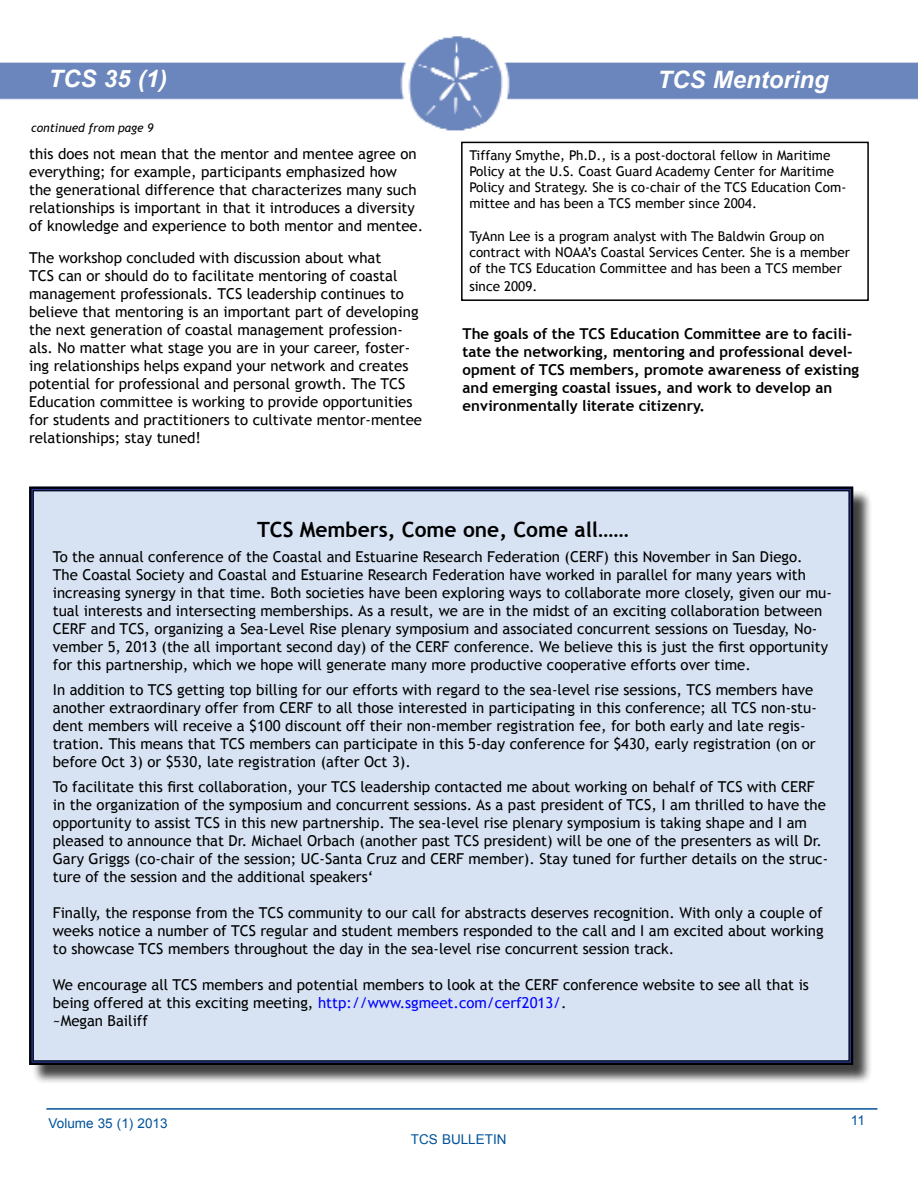
<style>
.page{position:relative;width:918px;height:1188px;background:#fff}
.page>*{position:absolute;margin:0;border:0;box-sizing:border-box;transform-origin:0 0}
.t1{font:italic 700 24px "Arial";color:#fff}
.t2{font:700 21px "Trebuchet MS";color:#000}
.t3{font:15px/18px "Trebuchet MS";color:#000}
.t4{font:700 15px/18px "Trebuchet MS";color:#000}
.t5{font:13.5px/16.2px "Trebuchet MS";color:#000}
.t6{font:13.5px "Arial";color:#00539b}
.t7{font:italic 12px "Trebuchet MS";color:#000}
.s1{color:#00f}
</style>
<div class="page">
<img style="left:0;top:36px;width:918px;height:95px">
<hr style="left:46px;top:1108px;width:831px;height:2px;background:#00539b">
<div style="left:461px;top:142px;width:408px;height:159px;border:2px solid #000"></div>
<div style="left:32px;top:490px;width:840px;height:594px;background:#000;opacity:.75"></div>
<div style="left:29px;top:486px;width:825px;height:580px;background:#d7e3f3"></div>
<h1 class="t1" style="left:49px;top:62px;width:120px">TCS 35 (1)</h1>
<h1 class="t1" style="left:658px;top:64px;width:173px">TCS Mentoring</h1>
<p class="t7" style="left:31px;top:121px;width:124px">continued from page 9</p>
<p class="t3" style="left:29px;top:145px;width:396px">this does not mean that the mentor and mentee agree on everything; for example, participants emphasized how<br>the generational difference that characterizes many such relationships is important in that it introduces a diversity of knowledge and experience to both mentor and mentee.</p>
<p class="t3" style="left:29px;top:248px;width:394px">The workshop concluded with discussion about what<br>TCS can or should do to facilitate mentoring of coastal management professionals. TCS leadership continues to believe that mentoring is an important part of developing the next generation of coastal management profession&shy;als. No matter what stage you are in your career, foster&shy;ing relationships helps expand your network and creates potential for professional and personal growth. The TCS Education committee is working to provide opportunities for students and practitioners to cultivate mentor-mentee relationships; stay tuned!</p>
<p class="t5" style="left:469px;top:147px;width:379px">Tiffany Smythe, Ph.D., is a post-doctoral fellow in Maritime Policy at the U.S. Coast Guard Academy Center for Maritime Policy and Strategy. She is co-chair of the TCS Education Com&shy;mittee and has been a TCS member since 2004.</p>
<p class="t5" style="left:469px;top:228px;width:382px">TyAnn Lee is a program analyst with The Baldwin Group on contract with NOAA’s Coastal Services Center. She is a member of the TCS Education Committee and has been a TCS member</p>
<p class="t5" style="left:469px;top:279px;width:70px">since 2009.</p>
<p class="t4" style="left:463px;top:325px;width:398px">The goals of the TCS Education Committee are to facili&shy;tate the networking, mentoring and professional devel&shy;opment of TCS members, promote awareness of existing and emerging coastal issues, and work to develop an environmentally literate citizenry.</p>
<h2 class="t2" style="left:257px;top:517px;width:373px">TCS Members, Come one, Come all……</h2>
<p class="t3" style="left:53px;top:548px;width:781px">To the annual conference of the Coastal and Estuarine Research Federation (CERF) this November in San Diego.<br>The Coastal Society and Coastal and Estuarine Research Federation have worked in parallel for many years with increasing synergy in that time. Both societies have been exploring ways to collaborate more closely, given our mu&shy;tual interests and intersecting memberships. As a result, we are in the midst of an exciting collaboration between CERF and TCS, organizing a Sea-Level Rise plenary symposium and associated concurrent sessions on Tuesday, No&shy;vember 5, 2013 (the all important second day) of the CERF conference. We believe this is just the first opportunity for this partnership, which we hope will generate many more productive cooperative efforts over time.</p>
<p class="t3" style="left:53px;top:681px;width:766px">In addition to TCS getting top billing for our efforts with regard to the sea-level rise sessions, TCS members have another extraordinary offer from CERF to all those interested in participating in this conference; all TCS non-stu&shy;dent members will receive a $100 discount off their non-member registration fee, for both early and late regis&shy;tration. This means that TCS members can participate in this 5-day conference for $430, early registration (on or before Oct 3) or $530, late registration (after Oct 3).</p>
<p class="t3" style="left:53px;top:778px;width:777px">To facilitate this first collaboration, your TCS leadership contacted me about working on behalf of TCS with CERF in the organization of the symposium and concurrent sessions. As a past president of TCS, I am thrilled to have the opportunity to assist TCS in this new partnership. The sea-level rise plenary symposium is taking shape and I am pleased to announce that Dr. Michael Orbach (another past TCS president) will be one of the presenters as will Dr.<br>Gary Griggs (co-chair of the session; UC-Santa Cruz and CERF member). Stay tuned for further details on the struc&shy;ture of the session and the additional speakers‘</p>
<p class="t3" style="left:53px;top:904px;width:772px;text-align:justify">Finally, the response from the TCS community to our call for abstracts deserves recognition. With only a couple of weeks notice a number of TCS regular and student members responded to the call and I am excited about working to showcase TCS members throughout the day in the sea-level rise concurrent session track.</p>
<p class="t3" style="left:53px;top:976px;width:758px">We encourage all TCS members and potential members to look at the CERF conference website to see all that is being offered at this exciting meeting, <span class="s1">http://www.sgmeet.com/cerf2013/</span>.<br>~Megan Bailiff</p>
<p class="t6" style="left:49px;top:1114px;width:120px">Volume 35 (1) 2013</p>
<p class="t6" style="left:851px;top:1112px;width:16px">11</p>
<p class="t6" style="left:411px;top:1130px;width:97px">TCS BULLETIN</p>
</div>
